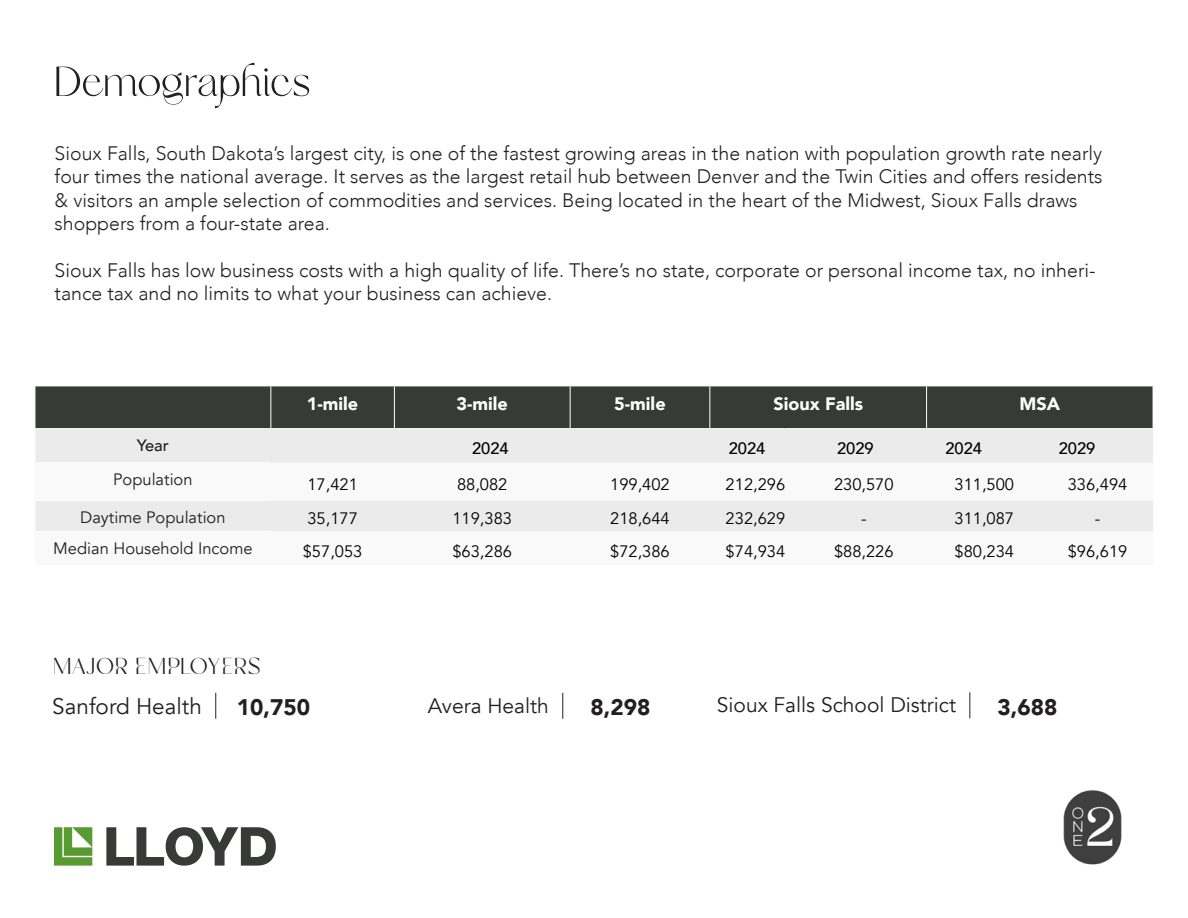
<style>
.page{position:relative;width:1188px;height:918px;background:#fff}
.page>*{position:absolute;margin:0;border:0;box-sizing:border-box;transform-origin:0 0}
.t1{font:60px "Frunchy";letter-spacing:-.005em;color:#231f20}
.t2{font:33px "Frunchy";letter-spacing:-.015em;color:#231f20}
.t3{font:900 22.5px "Avenir";color:#231f20}
.t4{font:22.5px "Avenir";color:#231f20}
.t5{font:21px "Avenir";color:#231f20}
.t6{font:300 19.5px/23.4px "Avenir";color:#231f20}
.t7{font:900 18px "Avenir";color:#fff}
.t8{font:16.5px "Avenir";color:#000}
.t9{font:16.5px "Avenir";color:#231f20}
.t10{font:500 16.5px "Avenir";color:#000}
.t11{font:500 16.5px "Avenir";color:#231f20}
</style>
<div class="page">
<svg style="left:54px;top:827px;width:38px;height:39px"></svg>
<svg style="left:106px;top:827px;width:170px;height:39px"></svg>
<img style="left:1063px;top:790px;width:59px;height:75px">
<div style="left:36px;top:387px;width:1117px;height:41px;background:#373a36"></div>
<div style="left:36px;top:429px;width:1117px;height:34px;background:#ebebeb"></div>
<div style="left:36px;top:501px;width:1117px;height:30px;background:#ebebeb"></div>
<hr style="left:270px;top:386px;width:1px;height:42px;background:#fff">
<hr style="left:394px;top:386px;width:1px;height:42px;background:#fff">
<hr style="left:570px;top:386px;width:1px;height:42px;background:#fff">
<hr style="left:709px;top:386px;width:1px;height:42px;background:#fff">
<svg style="left:784px;top:386px;width:17px;height:1px"></svg>
<hr style="left:926px;top:386px;width:1px;height:42px;background:#fff">
<svg style="left:784px;top:428px;width:17px;height:1px"></svg>
<svg style="left:215px;top:693px;width:1px;height:26px"></svg>
<svg style="left:562px;top:693px;width:1px;height:26px"></svg>
<svg style="left:969px;top:692px;width:1px;height:26px"></svg>
<p class="t1" style="left:52px;top:55px;width:260px">Demographics</p>
<p class="t6" style="left:55px;top:141px;width:1049px">Sioux Falls, South Dakota’s largest city, is one of the fastest growing areas in the nation with population growth rate nearly four times the national average. It serves as the largest retail hub between Denver and the Twin Cities and offers residents &amp; visitors an ample selection of commodities and services. Being located in the heart of the Midwest, Sioux Falls draws shoppers from a four-state area.</p>
<p class="t6" style="left:55px;top:258px;width:1043px">Sioux Falls has low business costs with a high quality of life. There’s no state, corporate or personal income tax, no inheri&shy;tance tax and no limits to what your business can achieve.</p>
<p class="t7" style="left:307px;top:388px;width:53px">1-mile</p>
<p class="t7" style="left:457px;top:388px;width:53px">3-mile</p>
<p class="t7" style="left:614px;top:388px;width:53px">5-mile</p>
<p class="t7" style="left:773px;top:388px;width:91px">Sioux Falls</p>
<p class="t7" style="left:1019px;top:388px;width:42px">MSA</p>
<p class="t11" style="left:137px;top:431px;width:34px">Year</p>
<p class="t10" style="left:472px;top:434px;width:38px">2024</p>
<p class="t10" style="left:729px;top:434px;width:38px">2024</p>
<p class="t10" style="left:837px;top:434px;width:38px">2029</p>
<p class="t10" style="left:945px;top:434px;width:38px">2024</p>
<p class="t10" style="left:1059px;top:434px;width:38px">2029</p>
<p class="t9" style="left:113px;top:470px;width:81px">Population</p>
<p class="t8" style="left:307px;top:474px;width:52px">17,421</p>
<p class="t8" style="left:457px;top:474px;width:52px">88,082</p>
<p class="t8" style="left:610px;top:474px;width:61px">199,402</p>
<p class="t8" style="left:726px;top:474px;width:61px">212,296</p>
<p class="t8" style="left:834px;top:474px;width:61px">230,570</p>
<p class="t8" style="left:955px;top:474px;width:61px">311,500</p>
<p class="t8" style="left:1068px;top:474px;width:61px">336,494</p>
<p class="t9" style="left:80px;top:508px;width:147px">Daytime Population</p>
<p class="t8" style="left:307px;top:509px;width:52px">35,177</p>
<p class="t8" style="left:452px;top:509px;width:61px">119,383</p>
<p class="t8" style="left:610px;top:509px;width:61px">218,644</p>
<p class="t8" style="left:726px;top:509px;width:61px">232,629</p>
<p class="t8" style="left:861px;top:509px;width:7px">-</p>
<p class="t8" style="left:955px;top:509px;width:61px">311,087</p>
<p class="t8" style="left:1095px;top:509px;width:7px">-</p>
<p class="t9" style="left:53px;top:538px;width:201px">Median Household Income</p>
<p class="t8" style="left:303px;top:541px;width:61px">$57,053</p>
<p class="t8" style="left:452px;top:541px;width:61px">$63,286</p>
<p class="t8" style="left:610px;top:541px;width:61px">$72,386</p>
<p class="t8" style="left:726px;top:541px;width:61px">$74,934</p>
<p class="t8" style="left:834px;top:541px;width:61px">$88,226</p>
<p class="t8" style="left:955px;top:541px;width:61px">$80,234</p>
<p class="t8" style="left:1068px;top:541px;width:61px">$96,619</p>
<p class="t2" style="left:52px;top:652px;width:210px">MAJOR EMPLOYERS</p>
<p class="t4" style="left:52px;top:693px;width:151px">Sanford Health</p>
<p class="t3" style="left:237px;top:688px;width:75px">10,750</p>
<p class="t5" style="left:428px;top:693px;width:122px">Avera Health</p>
<p class="t3" style="left:591px;top:688px;width:61px">8,298</p>
<p class="t5" style="left:717px;top:693px;width:241px">Sioux Falls School District</p>
<p class="t3" style="left:998px;top:688px;width:61px">3,688</p>
</div>
